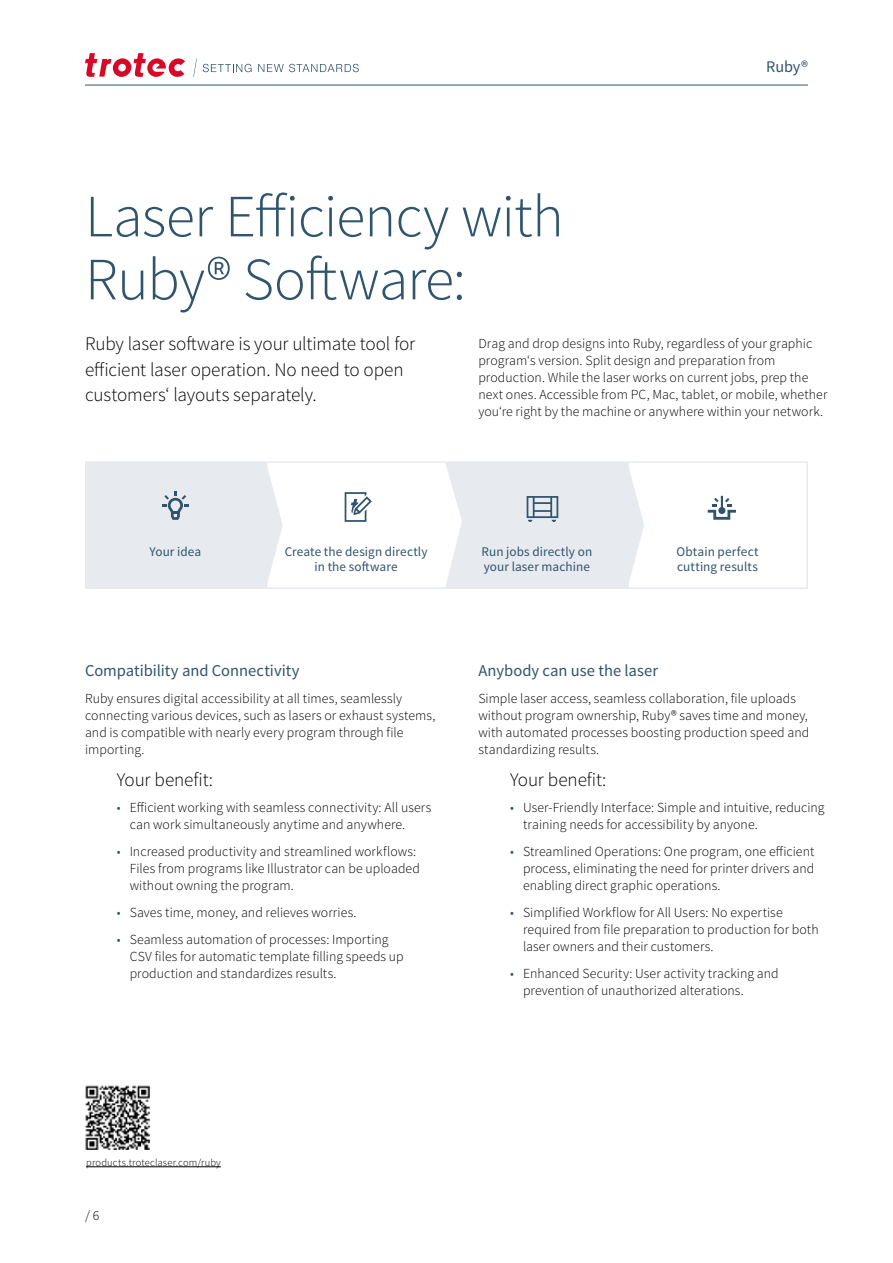
<style>
.page{position:relative;width:893px;height:1263px;background:#fff}
.page>*{position:absolute;margin:0;border:0;box-sizing:border-box;transform-origin:0 0}
.t1{font:300 60px/63px "Source Sans Pro";letter-spacing:-.015em;color:#30546d}
.t2{font:300 19.2px/25.5px "Source Sans Pro";letter-spacing:-.005em;color:#000}
.t3{font:16.5px "Source Sans Pro";color:#30546d}
.t4{font:16.2px "Source Sans Pro";color:#30546d}
.t5{font:300 13.8px/17px "Source Sans Pro";letter-spacing:.005em;color:#000}
.t6{font:13.2px/14.9px "Source Sans Pro";letter-spacing:.005em;color:#30546d}
.t7{font:300 10.5px "Source Sans Pro";letter-spacing:.015em;color:#000}
.s1{color:#30546d}
</style>
<div class="page">
<div style="left:627px;top:461px;width:181px;height:128px;background:#fff;border:2px solid #e7eaef"></div>
<svg style="left:193px;top:58px;width:4px;height:19px"></svg>
<svg style="left:203px;top:64px;width:49px;height:8px"></svg>
<svg style="left:258px;top:64px;width:101px;height:8px"></svg>
<svg style="left:85px;top:53px;width:100px;height:24px"></svg>
<hr style="left:85px;top:85px;width:723px;height:1px;background:#30546d">
<hr style="left:86px;top:1166px;width:135px;height:1px;background:#000">
<img style="left:85px;top:1085px;width:65px;height:65px">
<svg style="left:708px;top:496px;width:28px;height:24px"></svg>
<svg style="left:85px;top:461px;width:560px;height:128px"></svg>
<p class="t4" style="left:766px;top:57px;width:43px">Ruby®</p>
<h1 class="t1" style="left:85px;top:185px;width:480px">Laser Efficiency with<br>Ruby® Software:</h1>
<h2 class="t2" style="left:85px;top:331px;width:332px">Ruby laser software is your ultimate tool for efficient laser operation. No need to open customers‘ layouts separately.</h2>
<p class="t5" style="left:478px;top:335px;width:350px">Drag and drop designs into Ruby, regardless of your graphic program‘s version. Split design and preparation from production. While the laser works on current jobs, prep the next ones. Accessible from PC, Mac, tablet, or mobile, whether you‘re right by the machine or anywhere within your network.</p>
<p class="t6" style="left:150px;top:545px;width:53px">Your idea</p>
<p class="t6" style="left:285px;top:545px;width:144px;text-align:center">Create the design directly in the software</p>
<p class="t6" style="left:481px;top:545px;width:112px">Run jobs directly on your laser machine</p>
<p class="t6" style="left:677px;top:545px;width:83px">Obtain perfect cutting results</p>
<p class="t3" style="left:85px;top:660px;width:216px">Compatibility and Connectivity</p>
<p class="t5" style="left:85px;top:689px;width:352px">Ruby ensures digital accessibility at all times, seamlessly connecting various devices, such as lasers or exhaust systems, and is compatible with nearly every program through file importing.</p>
<h2 class="t2" style="left:117px;top:767px;width:98px">Your benefit:</h2>
<p class="t5" style="left:130px;top:799px;width:303px;text-indent:-13px"><span class="s1">•</span> Efficient working with seamless connectivity: All users can work simultaneously anytime and anywhere.</p>
<p class="t5" style="left:130px;top:843px;width:292px;text-indent:-13px"><span class="s1">•</span> Increased productivity and streamlined workflows:<br>Files from programs like Illustrator can be uploaded without owning the program.</p>
<p class="t5" style="left:117px;top:904px;width:241px"><span class="s1">•</span> Saves time, money, and relieves worries.</p>
<p class="t5" style="left:130px;top:931px;width:276px;text-indent:-13px"><span class="s1">•</span> Seamless automation of processes: Importing<br>CSV files for automatic template filling speeds up production and standardizes results.</p>
<p class="t3" style="left:478px;top:660px;width:181px">Anybody can use the laser</p>
<p class="t5" style="left:478px;top:689px;width:333px">Simple laser access, seamless collaboration, file uploads without program ownership, Ruby® saves time and money, with automated processes boosting production speed and standardizing results.</p>
<h2 class="t2" style="left:510px;top:767px;width:98px">Your benefit:</h2>
<p class="t5" style="left:523px;top:799px;width:303px;text-indent:-13px"><span class="s1">•</span> User-Friendly Interface: Simple and intuitive, reducing training needs for accessibility by anyone.</p>
<p class="t5" style="left:523px;top:843px;width:293px;text-align:justify;text-indent:-13px"><span class="s1">•</span> Streamlined Operations: One program, one efficient process, eliminating the need for printer drivers and enabling direct graphic operations.</p>
<p class="t5" style="left:523px;top:904px;width:297px;text-indent:-13px"><span class="s1">•</span> Simplified Workflow for All Users: No expertise required from file preparation to production for both laser owners and their customers.</p>
<p class="t5" style="left:523px;top:965px;width:257px;text-indent:-13px"><span class="s1">•</span> Enhanced Security: User activity tracking and prevention of unauthorized alterations.</p>
<p class="t7" style="left:86px;top:1156px;width:136px">products.troteclaser.com/ruby</p>
<p class="t5" style="left:85px;top:1207px;width:16px">/ 6</p>
</div>
